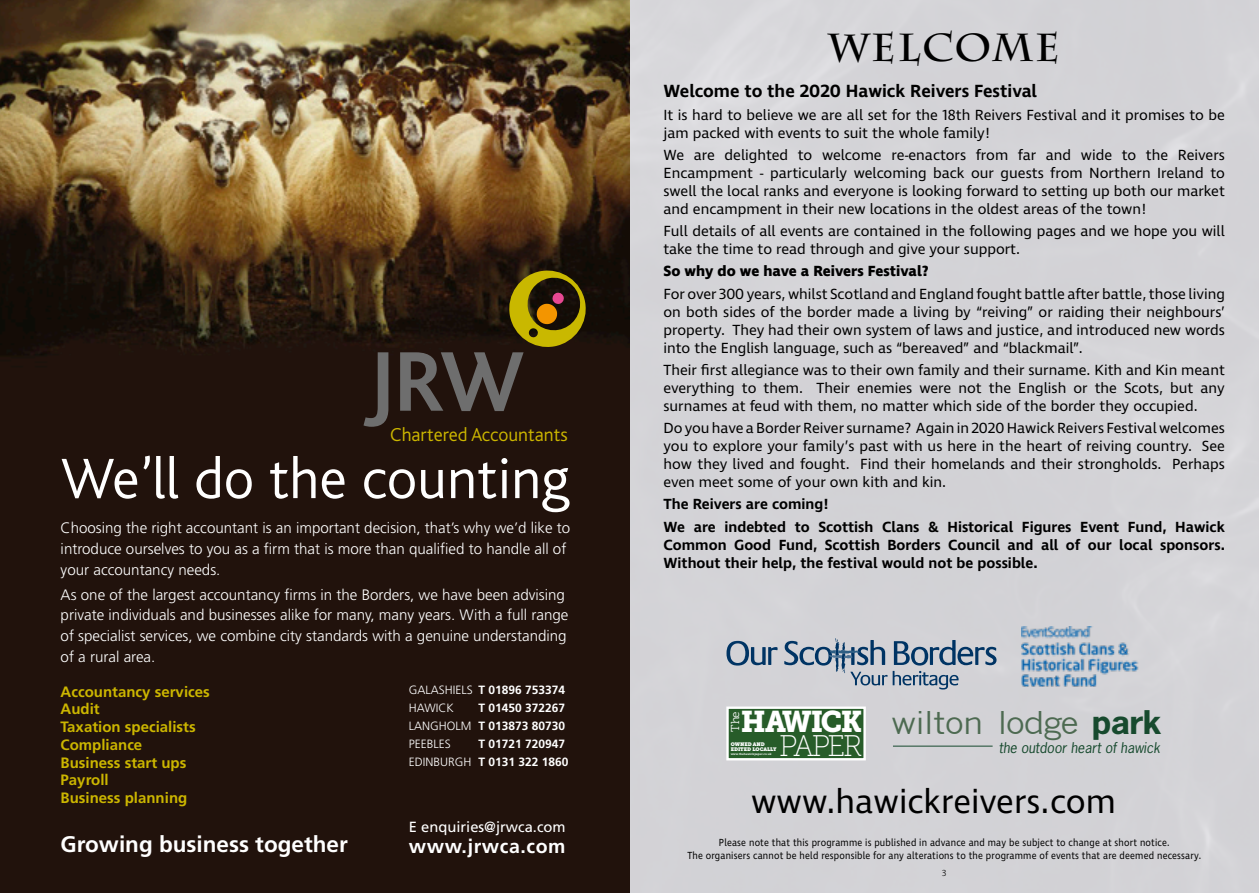
<style>
.page{position:relative;width:1259px;height:893px;background:#fff}
.page>*{position:absolute;margin:0;border:0;box-sizing:border-box;transform-origin:0 0}
.t1{font:300 59.55px "Bliss";color:#fff}
.t2{font:700 39px "Charlemagne Std";letter-spacing:.04em;color:#000}
.t3{font:34.5px "Ingra";color:#000}
.t4{font:30.6px "News Gothic";letter-spacing:-.02em;color:#4d6a51;scale:1.1 1}
.t5{font:29.85px/23.2px "Museo Slab 900";letter-spacing:-.05em;color:#fff;text-align:right;scale:.96 1}
.t6{font:700 22.5px "Frutiger LT";color:#fff}
.t7{font:300 19.65px "Bliss";color:#ccb600}
.t8{font:700 19.5px "Frutiger LT";letter-spacing:.03em;color:#fff}
.t9{font:600 18px "Ingra";color:#000}
.t10{font:300 15.15px/20.7px "Frutiger LT";color:#fff}
.t11{font:15px/18px "Ingra";color:#000;text-align:justify}
.t12{font:600 15px/18px "Ingra";color:#000;text-align:justify}
.t13{font:700 15px/17.7px "Frutiger LT";color:#ccb600}
.t14{font:700 15px "Ingra";color:#000}
.t15{font:14.7px "Frutiger LT";color:#fff}
.t16{font:italic 13.95px "News Gothic Std";color:#174a2e}
.t17{font:700 12px/17.9px "Frutiger";color:#fff;text-align:justify}
.t18{font:300 12px/17.9px "Frutiger";color:#fff}
.t19{font:11.4px "Museo Slab 300";color:#fff}
.t20{font:10.5px "Ingra";letter-spacing:.02em;color:#000;scale:.89 1}
.t21{font:300 9px "Ingra";color:#000}
.t22{font:5.1px/4.8px "Museo Slab";letter-spacing:-.01em;color:#fff}
.t23{font:3px "Museo Slab 700";letter-spacing:-.01em;color:#fff}
.s1{font-weight:700}
.s2{font-weight:300}
.s3{font-family:"Museo Slab 100"}
.s4{font-family:"News Gothic Std";font-weight:700;color:#174a2e}
</style>
<div class="page">
<div style="left:629px;top:0;width:630px;height:893px;background:#d3d3d7"></div>
<div style="left:727px;top:708px;width:137px;height:51px;background:#275c29"></div>
<div style="left:726px;top:706px;width:140px;height:54px;border:2px solid #fff"></div>
<svg style="left:726px;top:641px;width:52px;height:25px"></svg>
<svg style="left:784px;top:638px;width:212px;height:51px;background:#a4afbd"></svg>
<hr style="left:893px;top:746px;width:99px;height:1px;background:#174a2e">
<img style="left:1021px;top:627px;width:141px;height:63px">
<img style="left:0;top:0;width:629px;height:893px">
<svg style="left:363px;top:352px;width:25px;height:75px;background:#433b38"></svg>
<svg style="left:400px;top:271px;width:186px;height:140px;background:#3c2f18"></svg>
<p class="t7" style="left:390px;top:424px;width:179px">Chartered Accountants</p>
<p class="t1" style="left:61px;top:447px;width:510px">We’ll do the counting</p>
<p class="t10" style="left:61px;top:518px;width:511px">Choosing the right accountant is an important decision, that’s why we’d like to introduce ourselves to you as a firm that is more than qualified to handle all of your accountancy needs.</p>
<p class="t10" style="left:61px;top:584px;width:509px">As one of the largest accountancy firms in the Borders, we have been advising private individuals and businesses alike for many, many years. With a full range of specialist services, we combine city standards with a genuine understanding of a rural area.</p>
<p class="t13" style="left:61px;top:683px;width:151px">Accountancy services<br>Audit<br>Taxation specialists<br>Compliance<br>Business start ups<br>Payroll<br>Business planning</p>
<p class="t6" style="left:61px;top:830px;width:289px">Growing business together</p>
<p class="t18" style="left:409px;top:681px;width:158px">GALASHIELS <span class="s1">T 01896 753374<br></span>HAWICK</p>
<p class="t17" style="left:409px;top:699px;width:158px;text-indent:70px">T 01450 372267<br><span class="s2">LANGHOLM</span> T 013873 80730<br><span class="s2">PEEBLES</span></p>
<p class="t17" style="left:409px;top:735px;width:161px;text-align:right">T 01721 720947<br><span class="s2">EDINBURGH</span> T 0131 322 1860</p>
<p class="t15" style="left:409px;top:818px;width:158px">E enquiries@jrwca.com</p>
<p class="t8" style="left:409px;top:834px;width:158px">www.jrwca.com</p>
<p class="t2" style="left:828px;top:25px;width:233px">WELCOME</p>
<p class="t9" style="left:663px;top:80px;width:375px">Welcome to the 2020 Hawick Reivers Festival</p>
<p class="t11" style="left:663px;top:106px;width:563px">It is hard to believe we are all set for the 18th Reivers Festival and it promises to be jam packed with events to suit the whole family!</p>
<p class="t11" style="left:663px;top:147px;width:563px">We are delighted to welcome re-enactors from far and wide to the Reivers Encampment - particularly welcoming back our guests from Northern Ireland to swell the local ranks and everyone is looking forward to setting up both our market and encampment in their new locations in the oldest areas of the town!</p>
<p class="t11" style="left:663px;top:223px;width:563px">Full details of all events are contained in the following pages and we hope you will take the time to read through and give your support.</p>
<p class="t14" style="left:663px;top:262px;width:267px">So why do we have a Reivers Festival?</p>
<p class="t11" style="left:663px;top:285px;width:563px">For over 300 years, whilst Scotland and England fought battle after battle, those living on both sides of the border made a living by “reiving” or raiding their neighbours’ property. They had their own system of laws and justice, and introduced new words into the English language, such as “bereaved” and “blackmail”.</p>
<p class="t11" style="left:663px;top:362px;width:563px">Their first allegiance was to their own family and their surname. Kith and Kin meant everything to them. Their enemies were not the English or the Scots, but any surnames at feud with them, no matter which side of the border they occupied.</p>
<p class="t11" style="left:663px;top:420px;width:563px">Do you have a Border Reiver surname? Again in 2020 Hawick Reivers Festival welcomes you to explore your family’s past with us here in the heart of reiving country. See how they lived and fought. Find their homelands and their strongholds. Perhaps even meet some of your own kith and kin.</p>
<p class="t12" style="left:663px;top:496px;width:166px">The Reivers are coming!</p>
<p class="t12" style="left:663px;top:518px;width:563px">We are indebted to Scottish Clans &amp; Historical Figures Event Fund, Hawick Common Good Fund, Scottish Borders Council and all of our local sponsors.<br>Without their help, the festival would not be possible.</p>
<p class="t5" style="left:741px;top:711px;width:128px">HAWICK<br><span class="s3">PAPER</span></p>
<p class="t19" style="left:729px;top:731px;width:22px;rotate:-90deg">The</p>
<p class="t22" style="left:731px;top:742px;width:47px">OWNED AND<br>EDITED LOCALLY</p>
<p class="t23" style="left:731px;top:753px;width:42px">www.thehawickpaper.co.uk</p>
<p class="t4" style="left:891px;top:705px;width:247px">wilton lodge <span class="s4">park</span></p>
<p class="t16" style="left:998px;top:739px;width:163px">the outdoor heart of hawick</p>
<p class="t3" style="left:751px;top:779px;width:366px">www.hawickreivers.com</p>
<p class="t20" style="left:719px;top:836px;width:508px">Please note that this programme is published in advance and may be subject to change at short notice.</p>
<p class="t20" style="left:687px;top:849px;width:579px">The organisers cannot be held responsible for any alterations to the programme of events that are deemed necessary.</p>
<p class="t21" style="left:942px;top:867px;width:6px">3</p>
</div>
